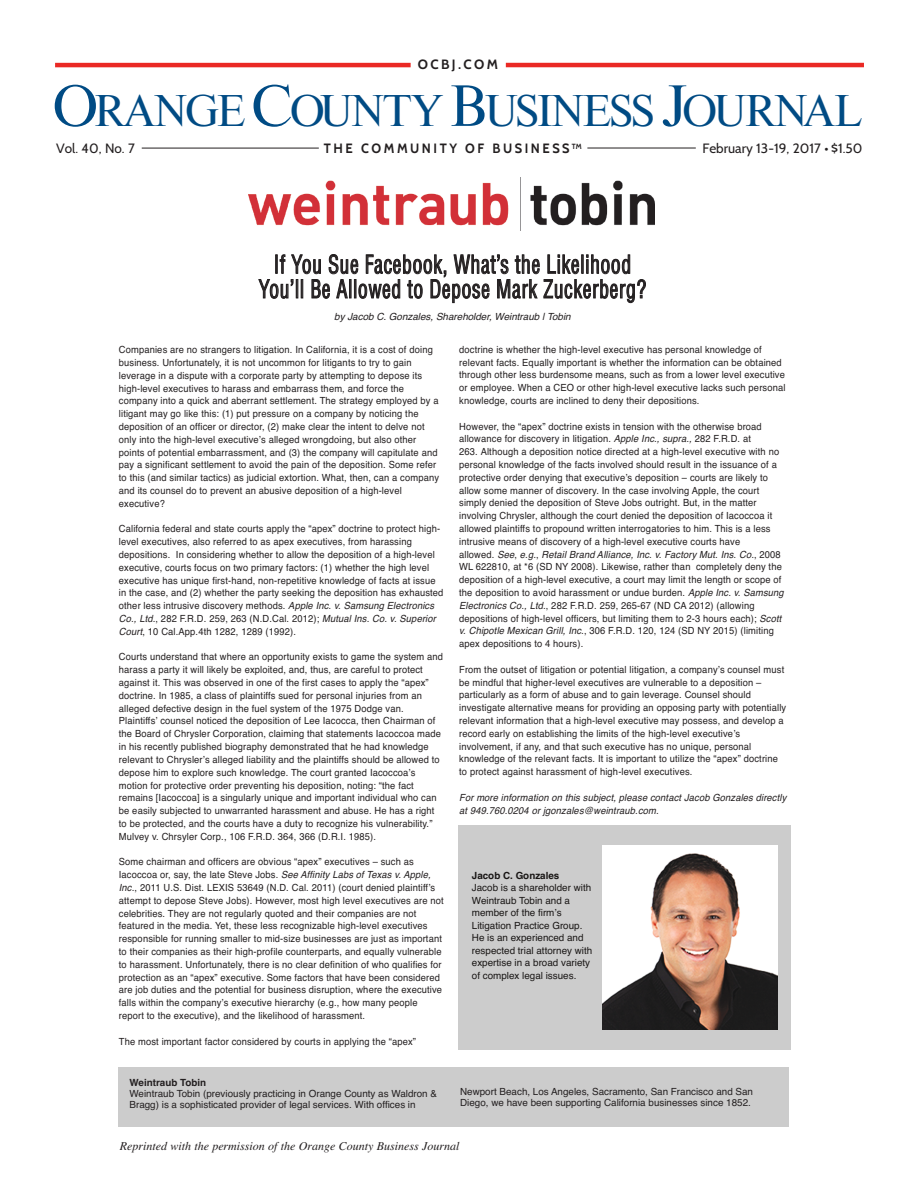
<style>
.page{position:relative;width:918px;height:1188px;background:#fff}
.page>*{position:absolute;margin:0;border:0;box-sizing:border-box;transform-origin:0 0}
.t1{font:42.3px "Times Eighteen LT";letter-spacing:-.055em;color:#004b84}
.t2{font:condensed 24.6px/24.6px "Helvetica";letter-spacing:.03em;color:#231f20;text-align:center;scale:.8 1}
.t3{font:13.5px "Cabin";color:#231f20}
.t4{font:700 13.5px "Cabin";letter-spacing:.195em;color:#231f20;scale:.95 1}
.t5{font:700 13.5px "Cabin";letter-spacing:.195em;color:#231f20}
.t6{font:italic 12px "Times";color:#231f20}
.t7{font:9.9px/12.8px "Helvetica";letter-spacing:.015em;color:#231f20;scale:.95 1}
.t8{font:9.9px/10.8px "Helvetica";letter-spacing:.015em;color:#231f20}
.t9{font:9.9px/12.5px "Helvetica";color:#191615}
.t10{font:italic 9.9px/12.8px "Helvetica";letter-spacing:.015em;color:#231f20;scale:.95 1}
.t11{font:italic 9.9px "Helvetica";letter-spacing:.015em;color:#231f20}
.t12{font:700 9.9px "Helvetica";color:#191615}
.t13{font:700 9.9px "Helvetica";color:#231f20}
.t14{font:condensed 7.95px "Helvetica";letter-spacing:-.005em;color:#231f20}
.t15{font:700 7.5px "Cabin";color:#231f20;scale:.95 1}
.s1{font-size:55.2px}
.s2{font-style:italic}
</style>
<div class="page">
<hr style="left:142px;top:148px;width:177px;height:1px;background:#231f20">
<hr style="left:587px;top:148px;width:109px;height:1px;background:#231f20">
<hr style="left:55px;top:63px;width:356px;height:4px;background:#ea2924">
<hr style="left:506px;top:63px;width:358px;height:4px;background:#ea2924">
<div style="left:119px;top:1067px;width:670px;height:59px;background:#ccc"></div>
<div style="left:458px;top:825px;width:332px;height:224px;background:#ccc"></div>
<img style="left:603px;top:846px;width:174px;height:183px">
<img style="left:249px;top:178px;width:406px;height:52px">
<h3 class="t5" style="left:418px;top:56px;width:82px">OCBJ.COM</h3>
<h1 class="t1" style="left:53px;top:87px;width:811px"><span class="s1">O</span>RANGE <span class="s1">C</span>OUNTY <span class="s1">B</span>USINESS <span class="s1">J</span>OURNAL</h1>
<h3 class="t3" style="left:56px;top:140px;width:80px">Vol. 40, No. 7</h3>
<h3 class="t4" style="left:324px;top:140px;width:260px">THE COMMUNITY OF BUSINESS</h3>
<h3 class="t3" style="left:702px;top:140px;width:162px">February 13-19, 2017 • $1.50</h3>
<p class="t15" style="left:572px;top:141px;width:12px">TM</p>
<p class="t14" style="left:408px;top:146px;width:110px">Local breaking news: www.ocbj.com</p>
<p class="t14" style="left:740px;top:146px;width:64px">FEBRUARY 13, 2017</p>
<h2 class="t2" style="left:259px;top:254px;width:486px">If You Sue Facebook, What’s the Likelihood<br>You’ll Be Allowed to Depose Mark Zuckerberg?</h2>
<p class="t11" style="left:334px;top:311px;width:238px">by Jacob C. Gonzales, Shareholder, Weintraub | Tobin</p>
<p class="t7" style="left:459px;top:343px;width:345px">doctrine is whether the high-level executive has personal knowledge of relevant facts. Equally important is whether the information can be obtained through other less burdensome means, such as from a lower level executive or employee. When a CEO or other high-level executive lacks such personal knowledge, courts are inclined to deny their depositions.</p>
<p class="t7" style="left:459px;top:420px;width:343px">However, the “apex” doctrine exists in tension with the otherwise broad allowance for discovery in litigation. <span class="s2">Apple Inc., supra.,</span> 282 F.R.D. at<br>263. Although a deposition notice directed at a high-level executive with no personal knowledge of the facts involved should result in the issuance of a protective order denying that executiveʼs deposition – courts are likely to allow some manner of discovery. In the case involving Apple, the court simply denied the deposition of Steve Jobs outright. But, in the matter involving Chrysler, although the court denied the deposition of Iacoccoa it allowed plaintiffs to propound written interrogatories to him. This is a less intrusive means of discovery of a high-level executive courts have<br>allowed. <span class="s2">See</span>, <span class="s2">e.g.</span>, <span class="s2">Retail Brand Alliance, Inc. v. Factory Mut. Ins. Co.</span>, 2008<br>WL 622810, at *6 (SD NY 2008). Likewise, rather than completely deny the deposition of a high-level executive, a court may limit the length or scope of the deposition to avoid harassment or undue burden. <span class="s2">Apple Inc. v. Samsung Electronics Co., Ltd.</span>, 282 F.R.D. 259, 265-67 (ND CA 2012) (allowing depositions of high-level officers, but limiting them to 2-3 hours each); <span class="s2">Scott v. Chipotle Mexican Grill, Inc.</span>, 306 F.R.D. 120, 124 (SD NY 2015) (limiting apex depositions to 4 hours).</p>
<p class="t7" style="left:459px;top:663px;width:346px">From the outset of litigation or potential litigation, a companyʼs counsel must be mindful that higher-level executives are vulnerable to a deposition – particularly as a form of abuse and to gain leverage. Counsel should investigate alternative means for providing an opposing party with potentially relevant information that a high-level executive may possess, and develop a record early on establishing the limits of the high-level executiveʼs involvement, if any, and that such executive has no unique, personal knowledge of the relevant facts. It is important to utilize the “apex” doctrine to protect against harassment of high-level executives.</p>
<p class="t10" style="left:459px;top:791px;width:346px">For more information on this subject, please contact Jacob Gonzales directly at 949.760.0204 or jgonzales@weintraub.com.</p>
<p class="t7" style="left:119px;top:343px;width:339px">Companies are no strangers to litigation. In California, it is a cost of doing business. Unfortunately, it is not uncommon for litigants to try to gain leverage in a dispute with a corporate party by attempting to depose its high-level executives to harass and embarrass them, and force the company into a quick and aberrant settlement. The strategy employed by a litigant may go like this: (1) put pressure on a company by noticing the deposition of an officer or director, (2) make clear the intent to delve not only into the high-level executiveʼs alleged wrongdoing, but also other points of potential embarrassment, and (3) the company will capitulate and pay a significant settlement to avoid the pain of the deposition. Some refer to this (and similar tactics) as judicial extortion. What, then, can a company and its counsel do to prevent an abusive deposition of a high-level executive?</p>
<p class="t7" style="left:119px;top:523px;width:343px">California federal and state courts apply the “apex” doctrine to protect high&shy;level executives, also referred to as apex executives, from harassing depositions. In considering whether to allow the deposition of a high-level executive, courts focus on two primary factors: (1) whether the high level executive has unique first-hand, non-repetitive knowledge of facts at issue in the case, and (2) whether the party seeking the deposition has exhausted other less intrusive discovery methods. <span class="s2">Apple Inc. v. Samsung Electronics Co., Ltd.</span>, 282 F.R.D. 259, 263 (N.D.Cal. 2012); <span class="s2">Mutual Ins. Co. v. Superior Court</span>, 10 Cal.App.4th 1282, 1289 (1992).</p>
<p class="t7" style="left:119px;top:651px;width:343px">Courts understand that where an opportunity exists to game the system and harass a party it will likely be exploited, and, thus, are careful to protect against it. This was observed in one of the first cases to apply the “apex” doctrine. In 1985, a class of plaintiffs sued for personal injuries from an alleged defective design in the fuel system of the 1975 Dodge van.<br>Plaintiffsʼ counsel noticed the deposition of Lee Iacocca, then Chairman of the Board of Chrysler Corporation, claiming that statements Iacoccoa made in his recently published biography demonstrated that he had knowledge relevant to Chryslerʼs alleged liability and the plaintiffs should be allowed to depose him to explore such knowledge. The court granted Iacoccoaʼs motion for protective order preventing his deposition, noting: “the fact remains [Iacoccoa] is a singularly unique and important individual who can be easily subjected to unwarranted harassment and abuse. He has a right to be protected, and the courts have a duty to recognize his vulnerability.” Mulvey v. Chrsyler Corp., 106 F.R.D. 364, 366 (D.R.I. 1985).</p>
<p class="t7" style="left:119px;top:856px;width:344px">Some chairman and officers are obvious “apex” executives – such as Iacoccoa or, say, the late Steve Jobs. <span class="s2">See Affinity Labs of Texas v. Apple, Inc.</span>, 2011 U.S. Dist. LEXIS 53649 (N.D. Cal. 2011) (court denied plaintiffʼs attempt to depose Steve Jobs). However, most high level executives are not celebrities. They are not regularly quoted and their companies are not featured in the media. Yet, these less recognizable high-level executives responsible for running smaller to mid-size businesses are just as important to their companies as their high-profile counterparts, and equally vulnerable to harassment. Unfortunately, there is no clear definition of who qualifies for protection as an “apex” executive. Some factors that have been considered are job duties and the potential for business disruption, where the executive falls within the companyʼs executive hierarchy (e.g., how many people report to the executive), and the likelihood of harassment.</p>
<p class="t7" style="left:119px;top:1035px;width:314px">The most important factor considered by courts in applying the “apex”</p>
<p class="t12" style="left:472px;top:870px;width:89px">Jacob C. Gonzales</p>
<p class="t9" style="left:472px;top:882px;width:122px">Jacob is a shareholder with<br>Weintraub Tobin and a member of the firmʼs<br>Litigation Practice Group.<br>He is an experienced and respected trial attorney with expertise in a broad variety of complex legal issues.</p>
<p class="t13" style="left:130px;top:1077px;width:78px">Weintraub Tobin</p>
<p class="t8" style="left:130px;top:1088px;width:309px">Weintraub Tobin (previously practicing in Orange County as Waldron &amp;<br>Bragg) is a sophisticated provider of legal services. With offices in</p>
<p class="t8" style="left:460px;top:1087px;width:294px">Newport Beach, Los Angeles, Sacramento, San Francisco and San<br>Diego, we have been supporting California businesses since 1852.</p>
<p class="t6" style="left:120px;top:1139px;width:341px">Reprinted with the permission of the Orange County Business Journal</p>
</div>
